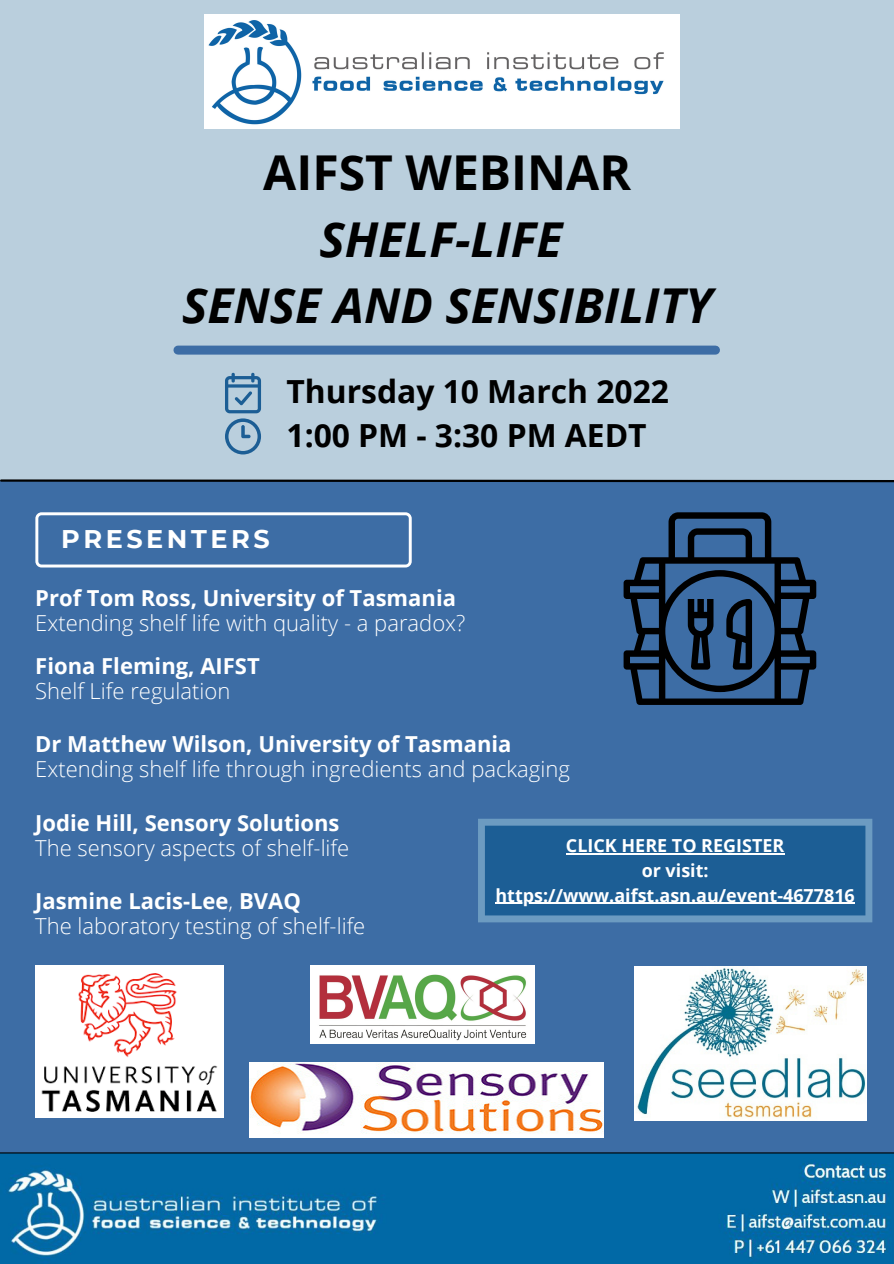
<style>
.page{position:relative;width:894px;height:1264px;background:#fff}
.page>*{position:absolute;margin:0;border:0;box-sizing:border-box;transform-origin:0 0}
.t1{font:italic 700 48px "Open Sans";color:#000}
.t2{font:700 48px "Open Sans";color:#000}
.t3{font:700 31.8px "Open Sans";color:#000}
.t4{font:700 25.5px "Montserrat";letter-spacing:.14em;color:#fff}
.t5{font:300 22.05px "Open Sans";color:#fff}
.t6{font:700 22.05px "Open Sans";color:#fff}
.t7{font:700 18px "Open Sans";color:#fff}
.s1{font-weight:300}
</style>
<div class="page">
<div style="left:0;top:0;width:893px;height:1263px;background:#bacfdd"></div>
<div style="left:0;top:481px;width:893px;height:782px;background:#3d6da5"></div>
<svg style="left:35px;top:512px;width:376px;height:55px"></svg>
<svg style="left:225px;top:373px;width:36px;height:81px"></svg>
<div style="left:178px;top:345px;width:537px;height:9px;background:#3d6da5"></div>
<img style="left:204px;top:14px;width:475px;height:114px">
<img style="left:35px;top:965px;width:188px;height:152px">
<img style="left:250px;top:1062px;width:353px;height:74px">
<img style="left:310px;top:965px;width:224px;height:78px">
<img style="left:634px;top:966px;width:232px;height:154px">
<svg style="left:478px;top:818px;width:394px;height:104px;background:#2c6a9d"></svg>
<img style="left:0;top:1153px;width:893px;height:110px">
<hr style="left:0;top:1152px;width:893px;height:1px;background:#000">
<svg style="left:623px;top:512px;width:193px;height:193px"></svg>
<hr style="left:566px;top:853px;width:218px;height:1px;background:#fff">
<hr style="left:495px;top:902px;width:359px;height:1px;background:#fff">
<svg style="left:0;top:479px;width:893px;height:4px"></svg>
<p class="t2" style="left:263px;top:139px;width:369px">AIFST WEBINAR</p>
<p class="t1" style="left:319px;top:205px;width:244px">SHELF-LIFE</p>
<p class="t1" style="left:182px;top:272px;width:531px">SENSE AND SENSIBILITY</p>
<p class="t3" style="left:286px;top:369px;width:384px">Thursday 10 March 2022</p>
<p class="t3" style="left:286px;top:413px;width:361px">1:00 PM - 3:30 PM AEDT</p>
<p class="t4" style="left:61px;top:523px;width:210px">PRESENTERS</p>
<p class="t6" style="left:35px;top:582px;width:422px">Prof Tom Ross, University of Tasmania</p>
<p class="t5" style="left:35px;top:607px;width:431px">Extending shelf life with quality - a paradox?</p>
<p class="t6" style="left:35px;top:650px;width:226px">Fiona Fleming, AIFST</p>
<p class="t5" style="left:35px;top:675px;width:196px">Shelf Life regulation</p>
<p class="t6" style="left:35px;top:728px;width:477px">Dr Matthew Wilson, University of Tasmania</p>
<p class="t5" style="left:35px;top:753px;width:536px">Extending shelf life through ingredients and packaging</p>
<p class="t6" style="left:35px;top:807px;width:305px">Jodie Hill, Sensory Solutions</p>
<p class="t5" style="left:35px;top:832px;width:315px">The sensory aspects of shelf-life</p>
<p class="t6" style="left:35px;top:885px;width:267px">Jasmine Lacis-Lee<span class="s1">,</span> BVAQ</p>
<p class="t5" style="left:35px;top:910px;width:331px">The laboratory testing of shelf-life</p>
<p class="t7" style="left:566px;top:832px;width:220px">CLICK HERE TO REGISTER</p>
<p class="t7" style="left:641px;top:857px;width:68px">or visit:</p>
<p class="t7" style="left:495px;top:882px;width:361px">https://www.aifst.asn.au/event-4677816</p>
</div>
